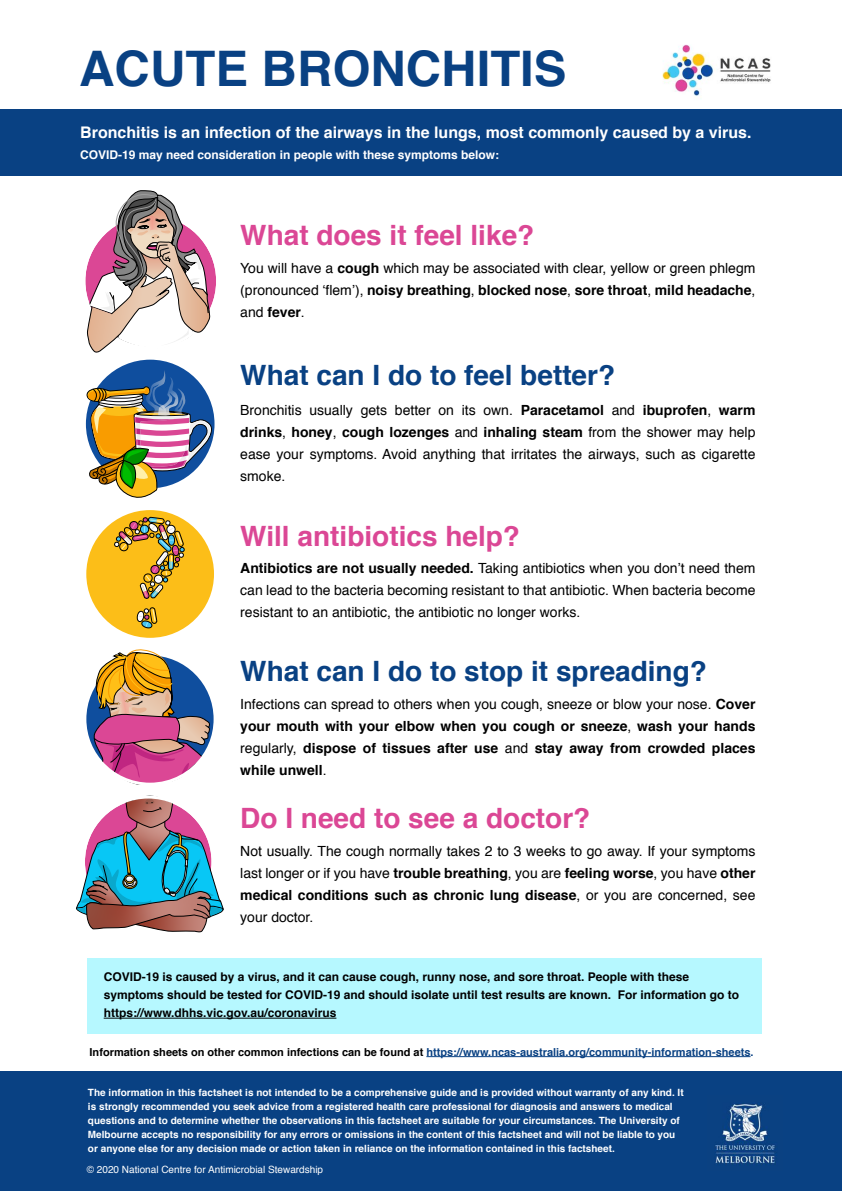
<style>
.page{position:relative;width:842px;height:1191px;background:#fff}
.page>*{position:absolute;margin:0;border:0;box-sizing:border-box;transform-origin:0 0}
.t1{font:700 49px "Helvetica";color:#094183}
.t2{font:700 28px "Helvetica";color:#db4795}
.t3{font:700 28px "Helvetica";color:#094183}
.t4{font:700 16px "Helvetica";color:#fff}
.t5{font:14px/22px "Helvetica";color:#000;text-align:justify}
.t6{font:700 14px/22px "Helvetica";color:#000;text-align:justify}
.t7{font:700 12px/18px "Helvetica";color:#000}
.t8{font:700 12px "Helvetica";color:#fff}
.t9{font:700 11px "Helvetica";color:#094183}
.t10{font:700 10px/14px "Helvetica";color:#fff}
.t11{font:10px "Helvetica";color:#fff}
.s1{font-weight:700}
.s2{font-weight:400}
.s3{color:#000}
</style>
<div class="page">
<div style="left:87px;top:958px;width:674px;height:75px;background:#b6f8ff"></div>
<div style="left:0;top:109px;width:842px;height:67px;background:#094183"></div>
<div style="left:85px;top:508px;width:130px;height:131px;background:#fcbe18;border-radius:50%"></div>
<div style="left:83px;top:507px;width:134px;height:134px;border:3px solid #fff;border-radius:50%"></div>
<svg style="left:114px;top:513px;width:71px;height:86px"></svg>
<svg style="left:137px;top:607px;width:21px;height:21px"></svg>
<svg style="left:85px;top:654px;width:130px;height:130px"></svg>
<svg style="left:92px;top:649px;width:118px;height:136px"></svg>
<svg style="left:84px;top:358px;width:132px;height:132px"></svg>
<div style="left:83px;top:357px;width:135px;height:134px;border:3px solid #fff;border-radius:50%"></div>
<svg style="left:87px;top:370px;width:127px;height:128px"></svg>
<svg style="left:87px;top:190px;width:124px;height:163px"></svg>
<svg style="left:76px;top:795px;width:148px;height:138px"></svg>
<div style="left:0;top:1071px;width:842px;height:120px;background:#094183"></div>
<img style="left:715px;top:1103px;width:61px;height:62px">
<img style="left:662px;top:44px;width:109px;height:52px">
<hr style="left:426px;top:1056px;width:324px;height:1px;background:#094183">
<hr style="left:104px;top:1017px;width:232px;height:1px;background:#000">
<h1 class="t1" style="left:79px;top:48px;width:489px">ACUTE BRONCHITIS</h1>
<p class="t4" style="left:80px;top:126px;width:673px">Bronchitis is an infection of the airways in the lungs, most commonly caused by a virus.</p>
<p class="t8" style="left:80px;top:150px;width:420px">COVID-19 may need consideration in people with these symptoms below:</p>
<h2 class="t2" style="left:240px;top:224px;width:296px">What does it feel like?</h2>
<p class="t5" style="left:240px;top:258px;width:517px">You will have a <span class="s1">cough</span> which may be associated with clear, yellow or green phlegm (pronounced ‘flem’), <span class="s1">noisy breathing</span>, <span class="s1">blocked nose</span>, <span class="s1">sore throat</span>, <span class="s1">mild headache</span>, and <span class="s1">fever</span>.</p>
<h2 class="t3" style="left:240px;top:364px;width:376px">What can I do to feel better?</h2>
<p class="t5" style="left:240px;top:400px;width:517px">Bronchitis usually gets better on its own. <span class="s1">Paracetamol</span> and <span class="s1">ibuprofen</span>, <span class="s1">warm drinks</span>, <span class="s1">honey</span>, <span class="s1">cough lozenges</span> and <span class="s1">inhaling steam</span> from the shower may help ease your symptoms. Avoid anything that irritates the airways, such as cigarette smoke.</p>
<h2 class="t2" style="left:240px;top:525px;width:281px">Will antibiotics help?</h2>
<p class="t5" style="left:240px;top:558px;width:517px"><span class="s1">Antibiotics are not usually needed.</span> Taking antibiotics when you don’t need them can lead to the bacteria becoming resistant to that antibiotic. When bacteria become resistant to an antibiotic, the antibiotic no longer works.</p>
<h2 class="t3" style="left:240px;top:659px;width:468px">What can I do to stop it spreading?</h2>
<p class="t6" style="left:240px;top:694px;width:517px"><span class="s2">Infections can spread to others when you cough, sneeze or blow your nose.</span> Cover your mouth with your elbow when you cough or sneeze<span class="s2">,</span> wash your hands <span class="s2">regularly,</span> dispose of tissues after use <span class="s2">and</span> stay away from crowded places while unwell<span class="s2">.</span></p>
<h2 class="t2" style="left:240px;top:806px;width:352px">Do I need to see a doctor?</h2>
<p class="t5" style="left:240px;top:841px;width:517px">Not usually. The cough normally takes 2 to 3 weeks to go away. If your symptoms last longer or if you have <span class="s1">trouble breathing</span>, you are <span class="s1">feeling worse</span>, you have <span class="s1">other medical conditions such as chronic lung disease</span>, or you are concerned, see your doctor.</p>
<p class="t7" style="left:104px;top:969px;width:637px">COVID-19 is caused by a virus, and it can cause cough, runny nose, and sore throat. People with these symptoms should be tested for COVID-19 and should isolate until test results are known. For information go to https://www.dhhs.vic.gov.au/coronavirus</p>
<p class="t9" style="left:90px;top:1047px;width:665px"><span class="s3">Information sheets on other common infections can be found at</span> https://www.ncas-australia.org/community-information-sheets.</p>
<p class="t10" style="left:88px;top:1086px;width:597px">The information in this factsheet is not intended to be a comprehensive guide and is provided without warranty of any kind. It is strongly recommended you seek advice from a registered health care professional for diagnosis and answers to medical questions and to determine whether the observations in this factsheet are suitable for your circumstances. The University of Melbourne accepts no responsibility for any errors or omissions in the content of this factsheet and will not be liable to you or anyone else for any decision made or action taken in reliance on the information contained in this factsheet.</p>
<p class="t11" style="left:87px;top:1165px;width:238px">© 2020 National Centre for Antimicrobial Stewardship</p>
</div>
